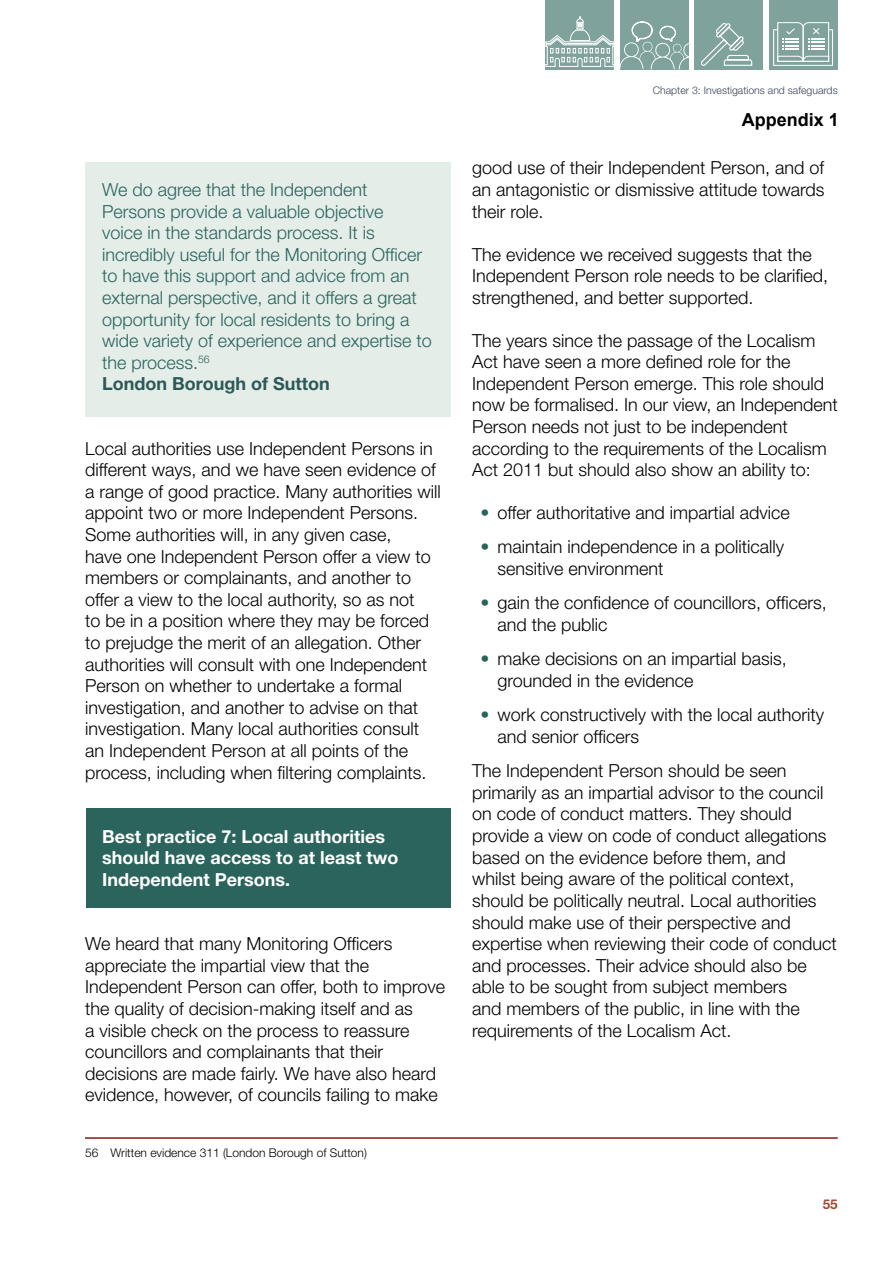
<style>
.page{position:relative;width:893px;height:1263px;background:#fff}
.page>*{position:absolute;margin:0;border:0;box-sizing:border-box;transform-origin:0 0}
.BODY_BLACK{font:300 18px/21.6px "Helvetica Neue LT Pro";color:#000}
.Shaded_Para_15__Gree{font:300 18px/21.6px "Helvetica Neue LT Pro";color:#2a645d}
.Shaded_Para_100__Gre{font:700 18px/21.6px "Helvetica Neue LT Pro";color:#fff}
.t1{font:700 18px "Arial";color:#000}
.t2{font:700 13.5px "Helvetica Neue LT Pro";color:#a44a36}
.Footnote_Text{font:300 12px "Helvetica Neue LT Pro";color:#000}
.t3{font:300 10.5px "Helvetica Neue LT Pro";color:#394556}
.s1{font-weight:700;color:#2c5957}
.s2{color:#2a645d}
</style>
<div class="page">
<div style="left:546px;top:0;width:68px;height:69px;background:#7fa29d"></div>
<div style="left:620px;top:0;width:68px;height:70px;background:#7fa29d"></div>
<div style="left:769px;top:0;width:69px;height:69px;background:#7fa29d"></div>
<div style="left:694px;top:0;width:69px;height:69px;background:#7fa29d"></div>
<svg style="left:545px;top:16px;width:144px;height:53px"></svg>
<svg style="left:701px;top:23px;width:52px;height:43px"></svg>
<svg style="left:773px;top:22px;width:60px;height:44px"></svg>
<div style="left:85px;top:162px;width:366px;height:255px;background:#e4ede7"></div>
<div style="left:86px;top:809px;width:365px;height:99px;background:#2a645d"></div>
<hr style="left:85px;top:1137px;width:753px;height:2px;background:#8a1812">
<p class="Shaded_Para_15__Gree" style="left:102px;top:178px;width:331px">We do agree that the Independent Persons provide a valuable objective<br>voice in the standards process. It is incredibly useful for the Monitoring Officer to have this support and advice from an external perspective, and it offers a great opportunity for local residents to bring a wide variety of experience and expertise to the process.<sup>56<br></sup><span class="s1">London Borough of Sutton</span></p>
<p class="BODY_BLACK" style="left:85px;top:437px;width:357px">Local authorities use Independent Persons in different ways, and we have seen evidence of a range of good practice. Many authorities will appoint two or more Independent Persons.<br>Some authorities will, in any given case,<br>have one Independent Person offer a view to members or complainants, and another to offer a view to the local authority, so as not<br>to be in a position where they may be forced to prejudge the merit of an allegation. Other authorities will consult with one Independent Person on whether to undertake a formal investigation, and another to advise on that investigation. Many local authorities consult an Independent Person at all points of the process, including when filtering complaints.</p>
<p class="Shaded_Para_100__Gre" style="left:102px;top:825px;width:298px">Best practice 7: Local authorities should have access to at least two<br>Independent Persons.</p>
<p class="BODY_BLACK" style="left:85px;top:932px;width:362px">We heard that many Monitoring Officers appreciate the impartial view that the Independent Person can offer, both to improve the quality of decision-making itself and as<br>a visible check on the process to reassure councillors and complainants that their decisions are made fairly. We have also heard evidence, however, of councils failing to make</p>
<p class="Footnote_Text" style="left:85px;top:1145px;width:283px">56 Written evidence 311 (London Borough of Sutton)</p>
<p class="t3" style="left:653px;top:83px;width:186px">Chapter 3: Investigations and safeguards</p>
<p class="t1" style="left:742px;top:107px;width:99px">Appendix 1</p>
<p class="BODY_BLACK" style="left:472px;top:157px;width:354px;text-align:justify">good use of their Independent Person, and of an antagonistic or dismissive attitude towards their role.</p>
<p class="BODY_BLACK" style="left:472px;top:243px;width:358px">The evidence we received suggests that the<br>Independent Person role needs to be clarified, strengthened, and better supported.</p>
<p class="BODY_BLACK" style="left:472px;top:329px;width:367px">The years since the passage of the Localism Act have seen a more defined role for the Independent Person emerge. This role should now be formalised. In our view, an Independent Person needs not just to be independent according to the requirements of the Localism Act 2011 but should also show an ability to:</p>
<p class="BODY_BLACK" style="left:480px;top:501px;width:311px"><span class="s2">•</span> offer authoritative and impartial advice</p>
<p class="BODY_BLACK" style="left:497px;top:536px;width:288px;text-indent:-17px"><span class="s2">•</span> maintain independence in a politically sensitive environment</p>
<p class="BODY_BLACK" style="left:497px;top:592px;width:331px;text-indent:-17px"><span class="s2">•</span> gain the confidence of councillors, officers, and the public</p>
<p class="BODY_BLACK" style="left:497px;top:648px;width:291px;text-indent:-17px"><span class="s2">•</span> make decisions on an impartial basis, grounded in the evidence</p>
<p class="BODY_BLACK" style="left:497px;top:704px;width:328px;text-indent:-17px"><span class="s2">•</span> work constructively with the local authority and senior officers</p>
<p class="BODY_BLACK" style="left:472px;top:760px;width:366px">The Independent Person should be seen primarily as an impartial advisor to the council on code of conduct matters. They should provide a view on code of conduct allegations based on the evidence before them, and<br>whilst being aware of the political context, should be politically neutral. Local authorities should make use of their perspective and expertise when reviewing their code of conduct and processes. Their advice should also be able to be sought from subject members<br>and members of the public, in line with the requirements of the Localism Act.</p>
<p class="t2" style="left:823px;top:1196px;width:17px">55</p>
</div>
